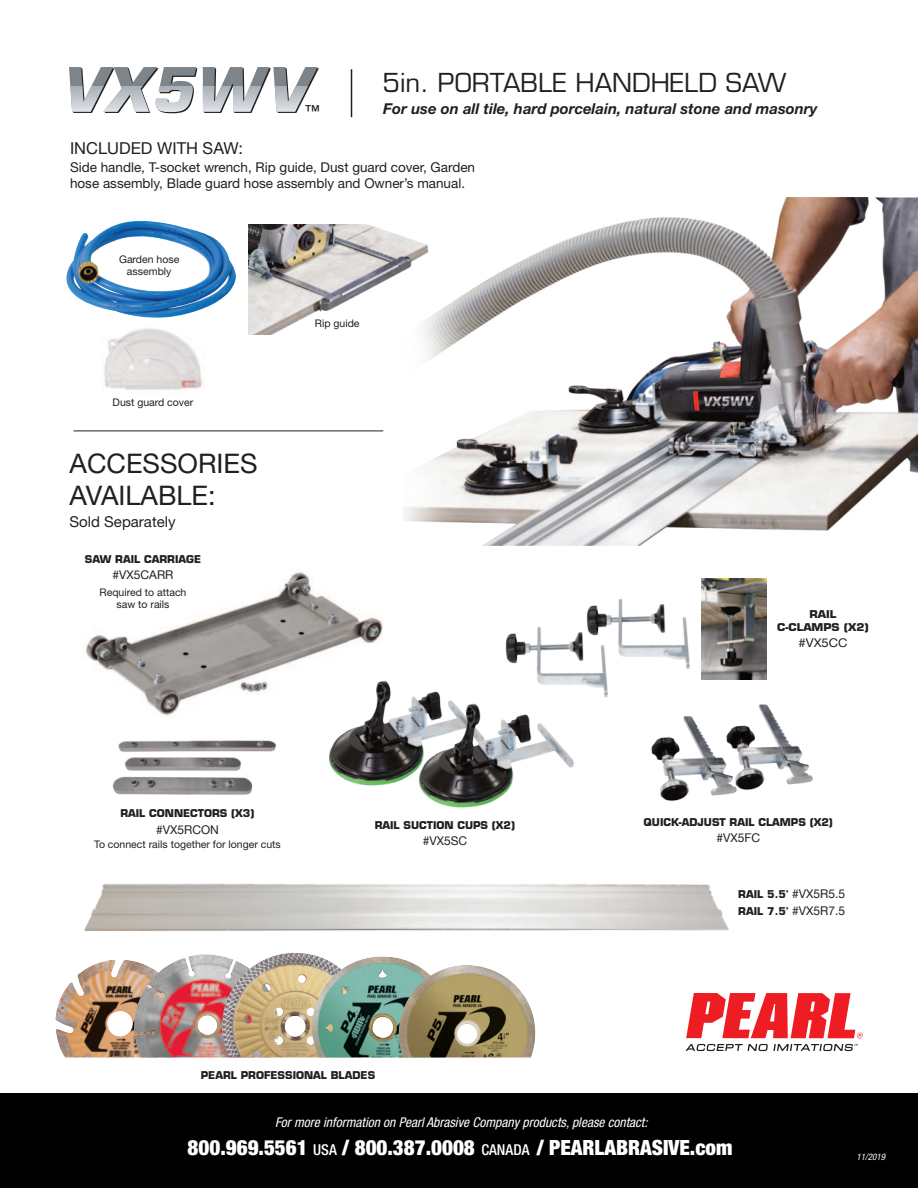
<style>
.page{position:relative;width:918px;height:1188px;background:#fff}
.page>*{position:absolute;margin:0;border:0;box-sizing:border-box;transform-origin:0 0}
.t1{font:27px/32.4px "Helvetica Neue";color:#231f20}
.t2{font:25.5px "Eurostile";color:#231f20}
.t3{font:900 condensed 21px "Helvetica Neue";color:#fff}
.t4{font:18px "Helvetica";color:#231f20}
.t5{font:16.5px "Helvetica Neue";color:#231f20}
.t6{font:italic 700 15px "Helvetica Neue";color:#231f20}
.t7{font:15px "Helvetica Neue";color:#231f20}
.t8{font:13.5px/16.2px "Helvetica Neue";color:#231f20}
.t9{font:italic condensed 13.5px "Helvetica Neue";color:#fff}
.t10{font:12px "Helvetica Neue";color:#231f20}
.t11{font:12px "Helvetica Neue";color:#231f20;scale:1.08 1}
.t12{font:700 10.5px "Eurostile";color:#231f20}
.t13{font:10.5px/12.6px "Helvetica Neue";color:#231f20;text-align:center}
.t14{font:700 10.5px/12.6px "Eurostile";color:#231f20;text-align:center;scale:1.08 1}
.t15{font:italic condensed 9px "Helvetica Neue";color:#fff}
.s1{font-family:"Helvetica Neue";font-weight:400;font-size:12px}
.s2{font-weight:500;font-size:15px}
</style>
<div class="page">
<img style="left:55px;top:960px;width:78px;height:97px">
<img style="left:133px;top:954px;width:89px;height:103px">
<img style="left:403px;top:198px;width:515px;height:348px">
<div style="left:0;top:1094px;width:918px;height:94px;background:#000001"></div>
<img style="left:586px;top:599px;width:104px;height:70px">
<img style="left:505px;top:621px;width:108px;height:76px">
<img style="left:739px;top:704px;width:74px;height:86px">
<img style="left:651px;top:716px;width:88px;height:85px">
<img style="left:112px;top:740px;width:165px;height:55px">
<img style="left:85px;top:572px;width:298px;height:144px">
<hr style="left:74px;top:431px;width:309px;height:1px;background:#231f20">
<svg style="left:686px;top:993px;width:177px;height:58px"></svg>
<svg style="left:69px;top:67px;width:250px;height:46px"></svg>
<img style="left:327px;top:680px;width:126px;height:106px">
<img style="left:416px;top:702px;width:158px;height:106px">
<img style="left:222px;top:953px;width:94px;height:104px">
<img style="left:312px;top:956px;width:104px;height:101px">
<img style="left:399px;top:965px;width:136px;height:92px">
<img style="left:66px;top:221px;width:170px;height:97px">
<img style="left:104px;top:328px;width:98px;height:63px">
<img style="left:248px;top:224px;width:185px;height:110px">
<img style="left:702px;top:578px;width:65px;height:102px">
<hr style="left:351px;top:69px;width:1px;height:48px;background:#231f20">
<p class="t2" style="left:383px;top:73px;width:406px">5in. PORTABLE HANDHELD SAW</p>
<p class="t4" style="left:304px;top:106px;width:19px">™</p>
<p class="t6" style="left:383px;top:103px;width:436px">For use on all tile, hard porcelain, natural stone and masonry</p>
<p class="t5" style="left:70px;top:142px;width:175px">INCLUDED WITH SAW:</p>
<p class="t8" style="left:70px;top:160px;width:407px">Side handle, T-socket wrench, Rip guide, Dust guard cover, Garden hose assembly, Blade guard hose assembly and Owner’s manual.</p>
<p class="t13" style="left:119px;top:254px;width:62px">Garden hose assembly</p>
<p class="t13" style="left:113px;top:397px;width:82px">Dust guard cover</p>
<p class="t1" style="left:70px;top:450px;width:189px">ACCESSORIES<br>AVAILABLE:</p>
<p class="t7" style="left:70px;top:517px;width:108px">Sold Separately</p>
<p class="t12" style="left:85px;top:555px;width:118px">SAW RAIL CARRIAGE</p>
<p class="t10" style="left:113px;top:568px;width:62px">#VX5CARR</p>
<p class="t13" style="left:100px;top:587px;width:88px">Required to attach saw to rails</p>
<p class="t13" style="left:315px;top:318px;width:46px">Rip guide</p>
<p class="t12" style="left:120px;top:810px;width:136px">RAIL CONNECTORS (X3)</p>
<p class="t10" style="left:156px;top:822px;width:64px">#VX5RCON</p>
<p class="t13" style="left:94px;top:839px;width:188px">To connect rails together for longer cuts</p>
<p class="t12" style="left:375px;top:821px;width:142px">RAIL SUCTION CUPS (X2)</p>
<p class="t10" style="left:423px;top:834px;width:46px">#VX5SC</p>
<p class="t12" style="left:201px;top:1071px;width:176px">PEARL PROFESSIONAL BLADES</p>
<p class="t14" style="left:777px;top:609px;width:87px">RAIL<br>C-CLAMPS (X2)</p>
<p class="t11" style="left:799px;top:636px;width:47px">#VX5CC</p>
<p class="t12" style="left:644px;top:818px;width:191px">QUICK-ADJUST RAIL CLAMPS (X2)</p>
<p class="t10" style="left:717px;top:831px;width:45px">#VX5FC</p>
<p class="t12" style="left:738px;top:890px;width:108px">RAIL 5.5' <span class="s1">#VX5R5.5</span></p>
<p class="t12" style="left:738px;top:907px;width:108px">RAIL 7.5' <span class="s1">#VX5R7.5</span></p>
<p class="t9" style="left:275px;top:1117px;width:377px">Formore information on PearlAbrasive Company products,please contact:</p>
<p class="t3" style="left:188px;top:1140px;width:546px">800.969.5561 <span class="s2">USA</span> / 800.387.0008 <span class="s2">CANADA</span> / PEARLABRASIVE.com</p>
<p class="t15" style="left:857px;top:1154px;width:32px">11/2019</p>
</div>
